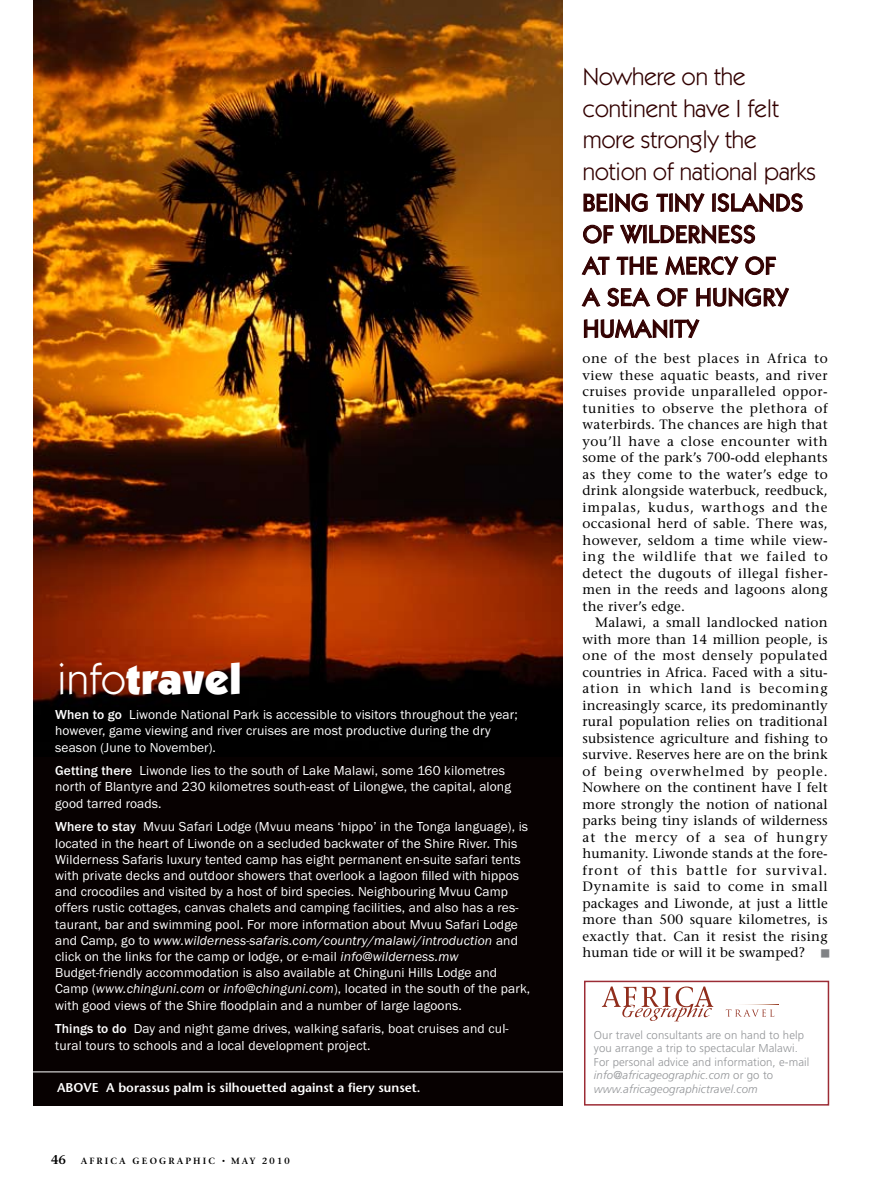
<style>
.page{position:relative;width:893px;height:1191px;background:#fff}
.page>*{position:absolute;margin:0;border:0;box-sizing:border-box;transform-origin:0 0}
.t1{font:900 43.35px "Itc Kabel";letter-spacing:.01em;color:#fff}
.t2{font:24.6px/31.5px "Itc Kabel";color:#320000}
.t3{font:500 24.6px/31.5px "Itc Kabel";letter-spacing:.02em;color:#320000}
.t4{font:13.5px/16.2px "Franklin Gothic";letter-spacing:.01em;color:#fff}
.t5{font:13.5px/16.5px "Stone Serif";letter-spacing:.02em;color:#000;text-align:justify}
.t6{font:600 12.75px "Stone Sans";color:#fff}
.t7{font:300 11.4px/13.5px "Frutiger";letter-spacing:.01em;color:#939598}
.t8{font:600 9px "Stone Serif";letter-spacing:.24em;color:#000}
.s1{font-weight:400}
.s2{font-weight:700}
.s3{font-style:italic}
.s4{font-size:12.75px}
.s5{font-size:6px}
</style>
<div class="page">
<div style="left:584px;top:980px;width:245px;height:125px;border:2px solid #9c2c35"></div>
<svg style="left:602px;top:986px;width:111px;height:35px"></svg>
<svg style="left:726px;top:1009px;width:46px;height:7px"></svg>
<svg style="left:742px;top:1004px;width:36px;height:1px"></svg>
<img style="left:33px;top:0;width:530px;height:757px">
<div style="left:33px;top:757px;width:530px;height:349px;background:#070101"></div>
<svg style="left:583px;top:193px;width:25px;height:19px"></svg>
<div style="left:609px;top:193px;width:4px;height:19px;border:1px solid #320000"></div>
<svg style="left:615px;top:193px;width:33px;height:20px"></svg>
<svg style="left:656px;top:193px;width:13px;height:19px"></svg>
<div style="left:669px;top:193px;width:4px;height:19px;border:1px solid #320000"></div>
<svg style="left:675px;top:193px;width:30px;height:20px"></svg>
<div style="left:712px;top:193px;width:4px;height:19px;border:1px solid #320000"></div>
<svg style="left:717px;top:193px;width:86px;height:20px"></svg>
<svg style="left:581px;top:224px;width:209px;height:115px"></svg>
<hr style="left:22px;top:1071px;width:549px;height:1px;background:#fff">
<h1 class="t1" style="left:57px;top:652px;width:186px"><span class="s1">info</span>travel</h1>
<p class="t4" style="left:55px;top:706px;width:464px"><span class="s2">When to go</span> Liwonde National Park is accessible to visitors throughout the year; however, game viewing and river cruises are most productive during the dry season (June to November).</p>
<p class="t4" style="left:55px;top:763px;width:457px"><span class="s2">Getting there</span> Liwonde lies to the south of Lake Malawi, some 160 kilometres north of Blantyre and 230 kilometres south-east of Lilongwe, the capital, along good tarred roads.</p>
<p class="t4" style="left:55px;top:819px;width:477px"><span class="s2">Where to stay</span> Mvuu Safari Lodge (Mvuu means ‘hippo’ in the Tonga language), is located in the heart of Liwonde on a secluded backwater of the Shire River. This Wilderness Safaris luxury tented camp has eight permanent en-suite safari tents with private decks and outdoor showers that overlook a lagoon filled with hippos and crocodiles and visited by a host of bird species. Neighbouring Mvuu Camp offers rustic cottages, canvas chalets and camping facilities, and also has a res&shy;taurant, bar and swimming pool. For more information about Mvuu Safari Lodge and Camp, go to <span class="s3">www.wilderness-safaris.com/country/malawi/introduction</span> and click on the links for the camp or lodge, or e-mail <span class="s3">info@wilderness.mw </span>Budget-friendly accommodation is also available at Chinguni Hills Lodge and Camp (<span class="s3">www.chinguni.com</span> or <span class="s3">info@chinguni.com</span>), located in the south of the park, with good views of the Shire floodplain and a number of large lagoons.</p>
<p class="t4" style="left:55px;top:1021px;width:455px"><span class="s2">Things to do</span> Day and night game drives, walking safaris, boat cruises and cul&shy;tural tours to schools and a local development project.</p>
<p class="t6" style="left:57px;top:1079px;width:365px">ABOVE A borassus palm is silhouetted against a fiery sunset.</p>
<p class="t8" style="left:51px;top:1155px;width:39px"><span class="s4">46</span> AFRICA</p>
<p class="t8" style="left:133px;top:1155px;width:10px">GEOGRAPHIC</p>
<p class="t8" style="left:222px;top:1155px;width:69px"><span class="s5">•</span> may 2010</p>
<h2 class="t2" style="left:583px;top:60px;width:235px">Nowhere on the continent have I felt more strongly the notion of national parks</h2>
<h2 class="t3" style="left:583px;top:187px;width:222px">BEING TINY ISLANDS<br>OF WILDERNESS<br>AT THE MERCY OF<br>A SEA OF HUNGRY<br>HUMANITY</h2>
<p class="t5" style="left:582px;top:350px;width:247px">one of the best places in Africa to view these aquatic beasts, and river cruises provide unparalleled oppor&shy;tunities to observe the plethora of waterbirds. The chances are high that you’ll have a close encounter with some of the park’s 700-odd elephants as they come to the water’s edge to drink alongside waterbuck, reedbuck, impalas, kudus, warthogs and the occasional herd of sable. There was, however, seldom a time while view&shy;ing the wildlife that we failed to detect the dugouts of illegal fisher&shy;men in the reeds and lagoons along the river’s edge.</p>
<p class="t5" style="left:582px;top:614px;width:247px;text-indent:13px">Malawi, a small landlocked nation with more than 14 million people, is one of the most densely populated countries in Africa. Faced with a situ&shy;ation in which land is becoming increasingly scarce, its predominantly rural population relies on traditional subsistence agriculture and fishing to survive. Reserves here are on the brink of being overwhelmed by people.<br>Nowhere on the continent have I felt more strongly the notion of national parks being tiny islands of wilderness at the mercy of a sea of hungry humanity. Liwonde stands at the fore&shy;front of this battle for survival.<br>Dynamite is said to come in small packages and Liwonde, at just a little more than 500 square kilometres, is exactly that. Can it resist the rising human tide or will it be swamped?</p>
<p class="t7" style="left:594px;top:1028px;width:217px">Our travel consultants are on hand to help you arrange a trip to spectacular Malawi.<br>For personal advice and information, e-mail <span class="s3">info@africageographic.com</span> or go to <span class="s3">www.africageographictravel.com</span></p>
</div>
